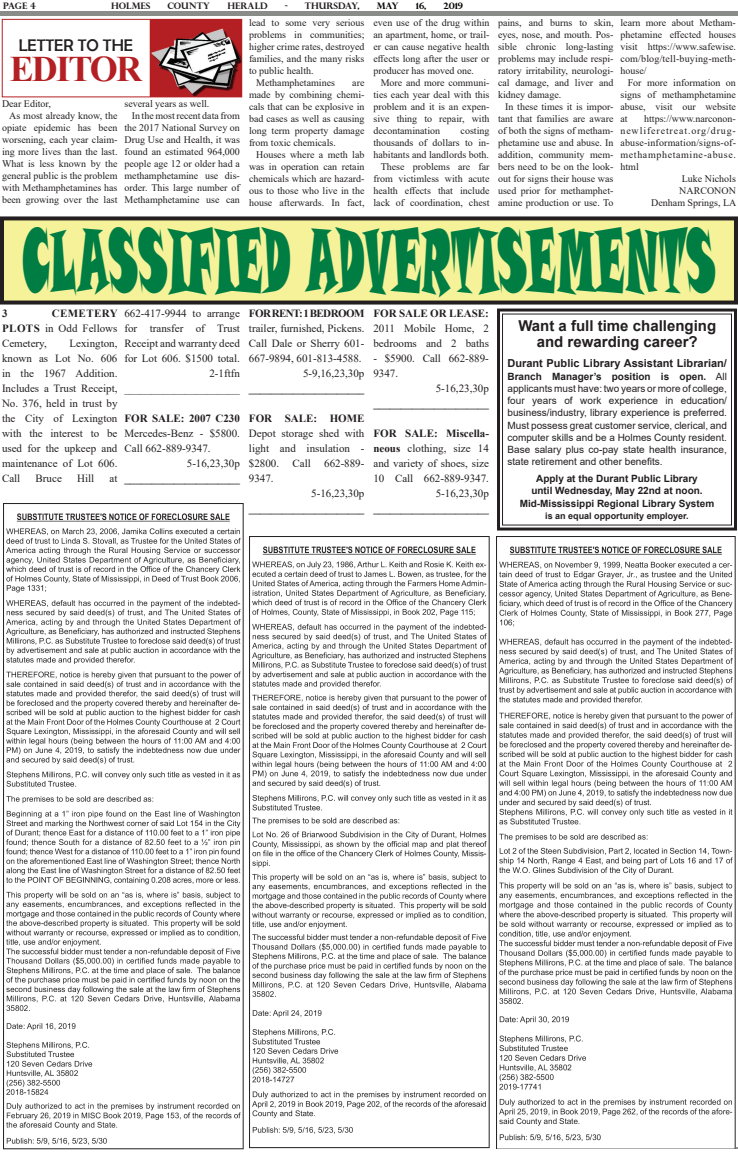
<style>
.page{position:relative;width:738px;height:1152px;background:#fff}
.page>*{position:absolute;margin:0;border:0;box-sizing:border-box;transform-origin:0 0}
.t1{font:88.6px "Snap ITC";color:#007d42;scale:.41 1}
.t2{font:700 36px "Times New Roman";color:#b41f23}
.t3{font:17px "Berlin Sans FB";color:#231f20}
.t4{font:700 15px/16.6px "Arial";color:#231f20;text-align:center}
.t5{font:11px/15px "Times New Roman";color:#231f20;text-align:right}
.t6{font:700 11px "Times New Roman";color:#231f20}
.t7{font:700 11px "Arial";color:#231f20}
.t8{font:10px/12px "Times New Roman";color:#231f20;text-align:justify}
.t9{font:10px/12.2px "Arial";color:#231f20;text-align:justify}
.t10{font:700 10px/12.3px "Arial";color:#231f20;text-align:center}
.t11{font:10px "Times New Roman";letter-spacing:.085em;color:#231f20}
.t12{font:10px "Times New Roman";letter-spacing:.06em;color:#231f20}
.t13{font:700 9px "Perpetua Titling";color:#231f20}
.t14{font:700 9px "Arial";color:#231f20}
.t15{font:700 9px "Perpetua Titling";color:#050503}
.s1{font-weight:700}
</style>
<div class="page">
<div style="left:0;top:11px;width:738px;height:5px;background:#8a8c89"></div>
<hr style="left:498px;top:1148px;width:240px;height:1px;background:#231f20">
<svg style="left:497px;top:308px;width:240px;height:223px"></svg>
<div style="left:502px;top:314px;width:230px;height:212px;border:1px solid #231f20"></div>
<img style="left:4px;top:503px;width:240px;height:647px">
<img style="left:496px;top:536px;width:240px;height:612px">
<img style="left:249px;top:536px;width:240px;height:613px">
<div style="left:2px;top:218px;width:734px;height:85px;background:#f6f299"></div>
<div style="left:0;top:216px;width:738px;height:89px;border:4px solid #231f20"></div>
<img style="left:149px;top:21px;width:91px;height:74px">
<div style="left:2px;top:19px;width:240px;height:78px;border:1px solid #b41f23"></div>
<p class="t13" style="left:3px;top:0;width:35px">PAGE 4</p>
<p class="t13" style="left:111px;top:0;width:41px">HOLMES</p>
<p class="t13" style="left:167px;top:0;width:44px">COUNTY</p>
<p class="t13" style="left:227px;top:0;width:42px">HERALD</p>
<p class="t13" style="left:285px;top:0;width:76px">- THURSDAY,</p>
<p class="t15" style="left:377px;top:0;width:24px">MAY</p>
<p class="t15" style="left:416px;top:0;width:12px">16,</p>
<p class="t15" style="left:443px;top:0;width:21px">2019</p>
<p class="t8" style="left:249px;top:16px;width:117px">lead to some very serious</p>
<p class="t8" style="left:249px;top:28px;width:117px">problems in communities;</p>
<p class="t8" style="left:249px;top:40px;width:117px">higher crime rates, destroyed</p>
<p class="t8" style="left:249px;top:52px;width:117px">families, and the many risks</p>
<p class="t8" style="left:249px;top:64px;width:66px">to public health.</p>
<p class="t8" style="left:256px;top:76px;width:80px">Methamphetamines</p>
<h3 class="t3" style="left:19px;top:36px;width:116px">LETTER TO THE</h3>
<h2 class="t2" style="left:10px;top:43px;width:84px">EDITOR</h2>
<p class="t8" style="left:249px;top:76px;width:117px;text-indent:103px">are made by combining chemi&shy;cals that can be explosive in bad cases as well as causing long term property damage from toxic chemicals.</p>
<p class="t8" style="left:249px;top:148px;width:117px;text-indent:7px">Houses where a meth lab was in operation can retain chemicals which are hazard&shy;ous to those who live in the house afterwards. In fact,</p>
<p class="t8" style="left:2px;top:98px;width:51px">Dear Editor,</p>
<p class="t8" style="left:9px;top:110px;width:110px">As most already know, the</p>
<p class="t8" style="left:2px;top:122px;width:117px">opiate epidemic has been</p>
<p class="t8" style="left:2px;top:134px;width:117px">worsening, each year claim-</p>
<p class="t8" style="left:2px;top:146px;width:117px">ing more lives than the last.</p>
<p class="t8" style="left:2px;top:158px;width:117px">What is less known by the</p>
<p class="t8" style="left:2px;top:170px;width:117px">general public is the problem</p>
<p class="t8" style="left:2px;top:182px;width:117px">with Methamphetamines has</p>
<p class="t8" style="left:2px;top:194px;width:117px">been growing over the last</p>
<p class="t8" style="left:124px;top:98px;width:86px">several years as well.</p>
<p class="t8" style="left:132px;top:110px;width:110px">In the most recent data from</p>
<p class="t8" style="left:124px;top:122px;width:117px">the 2017 National Survey on</p>
<p class="t8" style="left:124px;top:134px;width:117px">Drug Use and Health, it was</p>
<p class="t8" style="left:124px;top:146px;width:117px">found an estimated 964,000</p>
<p class="t8" style="left:124px;top:158px;width:117px">people age 12 or older had a</p>
<p class="t8" style="left:124px;top:170px;width:117px">methamphetamine use dis-</p>
<p class="t8" style="left:124px;top:182px;width:117px">order. This large number of</p>
<p class="t8" style="left:124px;top:194px;width:117px">Methamphetamine use can</p>
<p class="t8" style="left:373px;top:16px;width:118px">even use of the drug within an apartment, home, or trail&shy;er can cause negative health effects long after the user or producer has moved one.</p>
<p class="t8" style="left:373px;top:76px;width:118px;text-indent:7px">More and more communi&shy;ties each year deal with this problem and it is an expen&shy;sive thing to repair, with decontamination</p>
<p class="t8" style="left:373px;top:124px;width:118px;text-align:right">costing<br>thousands of dollars to in&shy;habitants and landlords both.<br>These problems are far from victimless with acute health effects that include lack of coordination, chest</p>
<p class="t8" style="left:498px;top:16px;width:117px">pains, and burns to skin, eyes, nose, and mouth. Pos&shy;sible chronic long-lasting problems may include respi&shy;ratory irritability, neurologi&shy;cal damage, and liver and kidney damage.</p>
<p class="t8" style="left:498px;top:100px;width:117px;text-indent:7px">In these times it is impor&shy;tant that families are aware of both the signs of metham&shy;phetamine use and abuse. In addition, community mem&shy;bers need to be on the look&shy;out for signs their house was used prior for methamphet&shy;amine production or use. To</p>
<p class="t8" style="left:621px;top:16px;width:117px">learn more about Metham&shy;phetamine effected houses visit https://www.safewise. com/blog/tell-buying-meth&shy;house/</p>
<p class="t8" style="left:621px;top:76px;width:117px;text-indent:7px">For more information on signs of methamphetamine abuse, visit our website at</p>
<p class="t8" style="left:644px;top:112px;width:93px">https://www.narconon-</p>
<p class="t11" style="left:621px;top:124px;width:117px">newliferetreat.org/drug-</p>
<p class="t8" style="left:621px;top:136px;width:117px">abuse-information/signs-of-</p>
<p class="t12" style="left:621px;top:148px;width:117px">methamphetamine-abuse.</p>
<p class="t8" style="left:621px;top:160px;width:20px">html</p>
<p class="t8" style="left:682px;top:172px;width:56px">Luke Nichols</p>
<p class="t8" style="left:679px;top:184px;width:58px">NARCONON</p>
<p class="t8" style="left:651px;top:196px;width:87px">Denham Springs, LA</p>
<h1 class="t1" style="left:22px;top:202px;width:1694px">CLASSIFIED ADVERTISEMENTS</h1>
<p class="t5" style="left:2px;top:306px;width:117px;text-align:justify;text-indent:50px"><span class="s1">cemetery plots</span> in Odd Fellows Cemetery,</p>
<p class="t6" style="left:2px;top:306px;width:7px">3</p>
<p class="t5" style="left:124px;top:306px;width:117px">662-417-9944 to arrange for transfer of Trust<br>Receipt and warranty deed for Lot 606. $1500 total.<br>2-1ftfn _____________________</p>
<p class="t6" style="left:124px;top:411px;width:117px">FOR SALE : 2007 C230</p>
<p class="t5" style="left:124px;top:426px;width:117px">Mercedes-Benz - $5800.</p>
<p class="t5" style="left:124px;top:441px;width:88px">Call 662-889-9347.</p>
<p class="t5" style="left:187px;top:456px;width:55px">5-16,23,30p</p>
<p class="t6" style="left:124px;top:471px;width:117px">_____________________</p>
<p class="t5" style="left:2px;top:336px;width:117px;text-align:justify;text-indent:68px">Lexington, known as Lot No. 606 in the 1967 Addition.<br>Includes a Trust Receipt, No. 376, held in trust by the City of Lexington with the interest to be used for the upkeep and maintenance of Lot 606.<br>Call</p>
<p class="t5" style="left:36px;top:471px;width:28px">Bruce</p>
<p class="t5" style="left:77px;top:471px;width:19px">Hill</p>
<p class="t5" style="left:110px;top:471px;width:9px">at</p>
<p class="t6" style="left:249px;top:306px;width:92px">FOR RENT: 1 BEDROOM</p>
<p class="t5" style="left:249px;top:321px;width:117px">trailer, furnished, Pickens.<br>Call Dale or Sherry 601-<br>667-9894, 601-813-4588.<br>5-9,16,23,30p</p>
<p class="t6" style="left:249px;top:381px;width:117px">_____________________</p>
<p class="t6" style="left:249px;top:411px;width:16px">FOR</p>
<p class="t6" style="left:285px;top:411px;width:63px">SALE : HOME</p>
<p class="t5" style="left:249px;top:426px;width:117px">Depot storage shed with</p>
<p class="t5" style="left:249px;top:441px;width:117px">light and insulation -</p>
<p class="t5" style="left:249px;top:456px;width:117px">$2800. Call 662-889-</p>
<p class="t5" style="left:249px;top:471px;width:26px">9347.</p>
<p class="t5" style="left:311px;top:486px;width:55px">5-16,23,30p</p>
<p class="t6" style="left:249px;top:501px;width:117px">_____________________</p>
<p class="t6" style="left:373px;top:306px;width:117px">FOR SALE OR LEASE:</p>
<p class="t5" style="left:373px;top:321px;width:117px;text-align:left">2011 Mobile Home, 2 bedrooms and 2 baths</p>
<p class="t5" style="left:373px;top:351px;width:117px">- $5900. Call 662-889-</p>
<p class="t5" style="left:373px;top:366px;width:26px">9347.</p>
<p class="t5" style="left:436px;top:381px;width:55px">5-16,23,30p</p>
<p class="t6" style="left:373px;top:396px;width:117px">_____________________</p>
<p class="t6" style="left:373px;top:426px;width:16px">FOR</p>
<p class="t5" style="left:373px;top:426px;width:117px"><span class="s1">SALE : Miscella-<br>neous</span> clothing, size 14 and variety of shoes, size<br>10 Call 662-889-9347.<br>5-16,23,30p</p>
<p class="t6" style="left:373px;top:501px;width:117px">_____________________</p>
<h3 class="t4" style="left:518px;top:317px;width:199px">Want a full time challenging and rewarding career?</h3>
<p class="t7" style="left:508px;top:356px;width:221px">Durant Public Library Assistant Librarian/</p>
<p class="t9" style="left:508px;top:370px;width:221px"><span class="s1">Branch Manager’s position is open.</span> All applicants must have: two years or more of college, four years of work experience in education/ business/industry, library experience is preferred.<br>Must possess great customer service, clerical, and computer skills and be a Holmes County resident.<br>Base salary plus co-pay state health insurance, state retirement and other benefits.</p>
<p class="t10" style="left:520px;top:473px;width:196px">Apply at the Durant Public Library<br>until Wednesday, May 22nd at noon.<br>Mid-Mississippi Regional Library System</p>
<p class="t14" style="left:545px;top:509px;width:145px">is an equal opportunity employer.</p>
</div>
